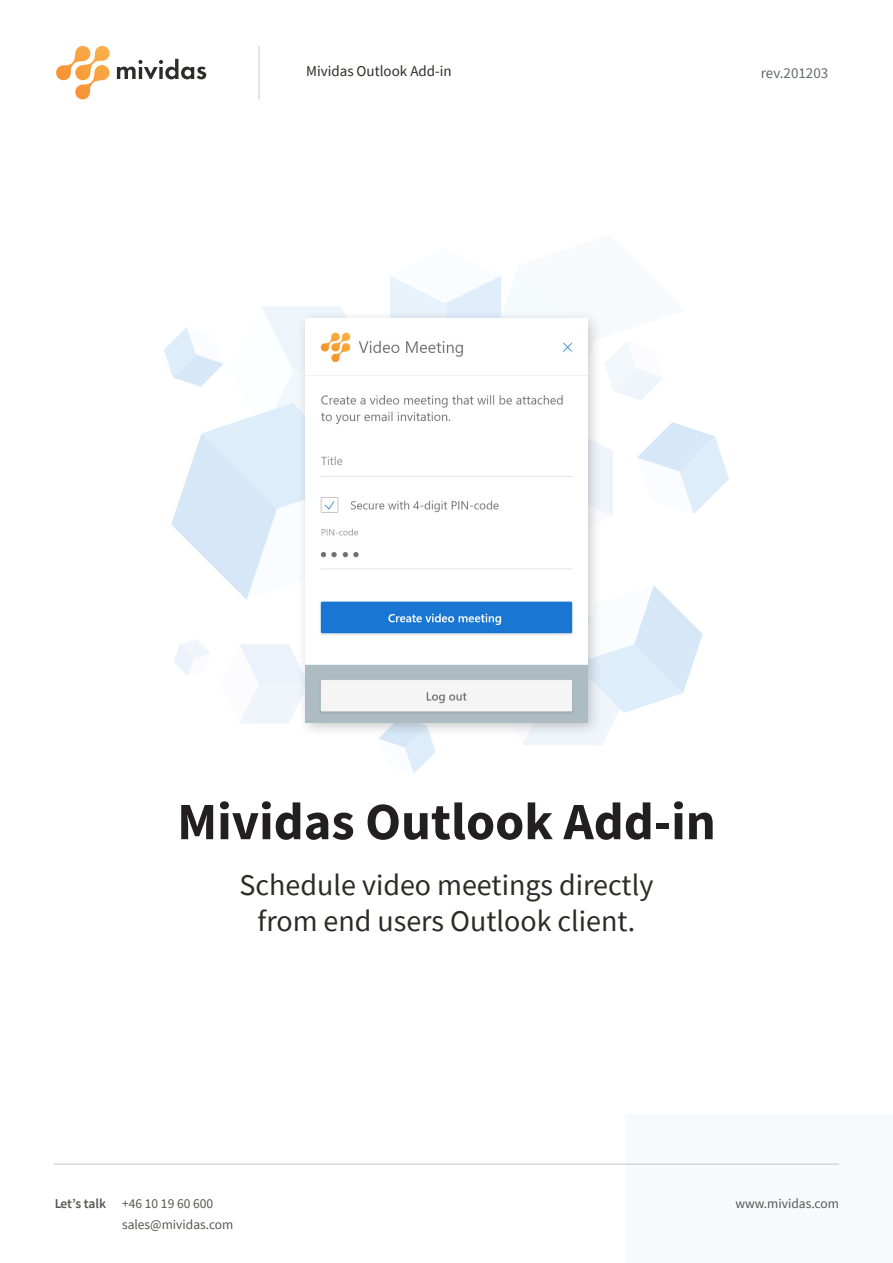
<style>
.page{position:relative;width:893px;height:1263px;background:#fff}
.page>*{position:absolute;margin:0;border:0;box-sizing:border-box;transform-origin:0 0}
.Stor_rubrik{font:700 52.5px "Source Sans Pro";color:#231f20}
.Ingress{font:30px/36px "Source Sans Pro";color:#2c2b27;text-align:center}
.t1{font:15px "Source Sans Pro";color:#2c2b27}
.t2{font:15px "Source Sans Pro";color:#666969}
.t3{font:13.5px "Source Sans Pro";color:#2c2b27}
.t4{font:600 13.5px "Source Sans Pro";letter-spacing:-.01em;color:#2c2b27}
</style>
<div class="page">
<div style="left:625px;top:1115px;width:268px;height:148px;background:#f7fafd"></div>
<hr style="left:54px;top:1164px;width:785px;height:1px;background:#231f20">
<hr style="left:259px;top:46px;width:1px;height:53px;background:#231f20">
<svg style="left:117px;top:59px;width:89px;height:20px"></svg>
<svg style="left:56px;top:46px;width:54px;height:53px"></svg>
<svg style="left:164px;top:276px;width:565px;height:498px"></svg>
<div style="left:297px;top:310px;width:305px;height:428px;background:#231f20;opacity:.25"></div>
<img style="left:306px;top:319px;width:281px;height:404px">
<p class="t1" style="left:306px;top:62px;width:147px">Mividas Outlook Add-in</p>
<p class="t2" style="left:761px;top:63px;width:69px">rev.201203</p>
<p class="Stor_rubrik" style="left:177px;top:786px;width:540px">Mividas Outlook Add-in</p>
<p class="Ingress" style="left:240px;top:866px;width:415px">Schedule video meetings directly from end users Outlook client.</p>
<p class="t4" style="left:54px;top:1195px;width:54px">Let’s talk</p>
<p class="t3" style="left:122px;top:1195px;width:93px">+46 10 19 60 600</p>
<p class="t3" style="left:735px;top:1195px;width:105px">www.mividas.com</p>
<p class="t3" style="left:122px;top:1216px;width:113px">sales@mividas.com</p>
</div>
